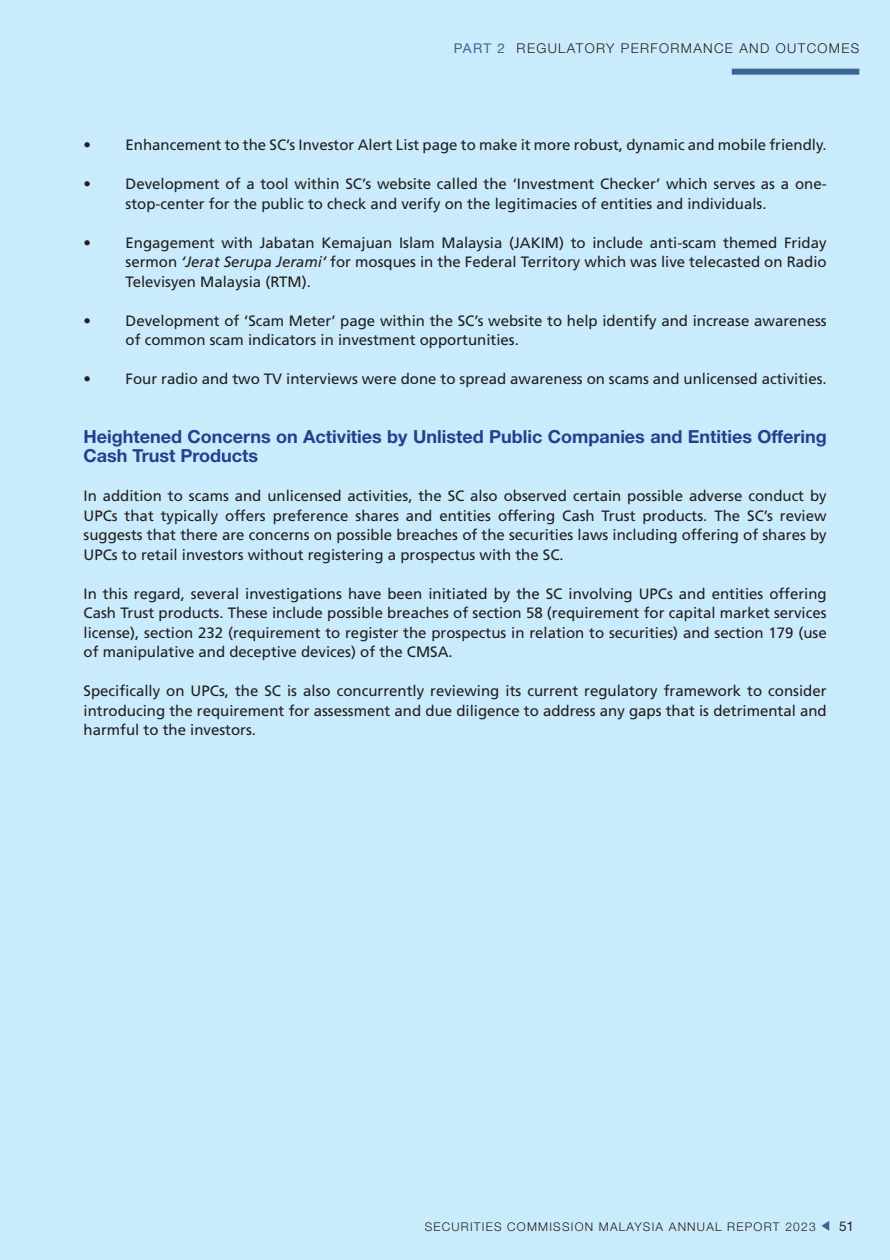
<style>
.page{position:relative;width:890px;height:1260px;background:#caebfb}
.page>*{position:absolute;margin:0;border:0;box-sizing:border-box;transform-origin:0 0}
.t1{font:700 18px/19.5px "Helvetica Neue LT Std";color:#253f8e}
.t2{font:15px/19.5px "Frutiger LT Std";color:#231f20;text-align:justify}
.t3{font:300 13.5px "Helvetica Neue LT Std";letter-spacing:.1em;color:#231f20}
.t4{font:13.5px "Helvetica Neue LT Std";color:#231f20}
.t5{font:300 12px "Helvetica Neue LT Std";letter-spacing:.1em;color:#231f20}
.s1{font-weight:400;color:#3a6694}
.s2{font-style:italic}
</style>
<div class="page">
<svg style="left:821px;top:1221px;width:8px;height:10px"></svg>
<div style="left:732px;top:69px;width:127px;height:6px;background:#3a6694"></div>
<p class="t3" style="left:454px;top:40px;width:407px"><span class="s1">PART 2</span> REGULATORY PERFORMANCE AND OUTCOMES</p>
<p class="t2" style="left:84px;top:135px;width:745px">• Enhancement to the SC’s Investor Alert List page to make it more robust, dynamic and mobile friendly.</p>
<p class="t2" style="left:126px;top:174px;width:703px;text-indent:-42px">• Development of a tool within SC’s website called the ‘Investment Checker’ which serves as a one&shy;stop-center for the public to check and verify on the legitimacies of entities and individuals.</p>
<p class="t2" style="left:126px;top:233px;width:703px;text-indent:-42px">• Engagement with Jabatan Kemajuan Islam Malaysia (JAKIM) to include anti-scam themed Friday sermon <span class="s2">‘Jerat Serupa Jerami’</span> for mosques in the Federal Territory which was live telecasted on Radio Televisyen Malaysia (RTM).</p>
<p class="t2" style="left:126px;top:311px;width:703px;text-indent:-42px">• Development of ‘Scam Meter’ page within the SC’s website to help identify and increase awareness of common scam indicators in investment opportunities.</p>
<p class="t2" style="left:84px;top:369px;width:745px">• Four radio and two TV interviews were done to spread awareness on scams and unlicensed activities.</p>
<p class="t1" style="left:84px;top:426px;width:745px">Heightened Concerns on Activities by Unlisted Public Companies and Entities Offering<br>Cash Trust Products</p>
<p class="t2" style="left:84px;top:486px;width:745px">In addition to scams and unlicensed activities, the SC also observed certain possible adverse conduct by UPCs that typically offers preference shares and entities offering Cash Trust products. The SC’s review suggests that there are concerns on possible breaches of the securities laws including offering of shares by UPCs to retail investors without registering a prospectus with the SC.</p>
<p class="t2" style="left:84px;top:584px;width:745px">In this regard, several investigations have been initiated by the SC involving UPCs and entities offering Cash Trust products. These include possible breaches of section 58 (requirement for capital market services license), section 232 (requirement to register the prospectus in relation to securities) and section 179 (use of manipulative and deceptive devices) of the CMSA.</p>
<p class="t2" style="left:84px;top:681px;width:745px">Specifically on UPCs, the SC is also concurrently reviewing its current regulatory framework to consider introducing the requirement for assessment and due diligence to address any gaps that is detrimental and harmful to the investors.</p>
<p class="t5" style="left:425px;top:1219px;width:392px">SECURITIES COMMISSION MALAYSIA ANNUAL REPORT 2023</p>
<p class="t4" style="left:839px;top:1218px;width:17px">51</p>
</div>
